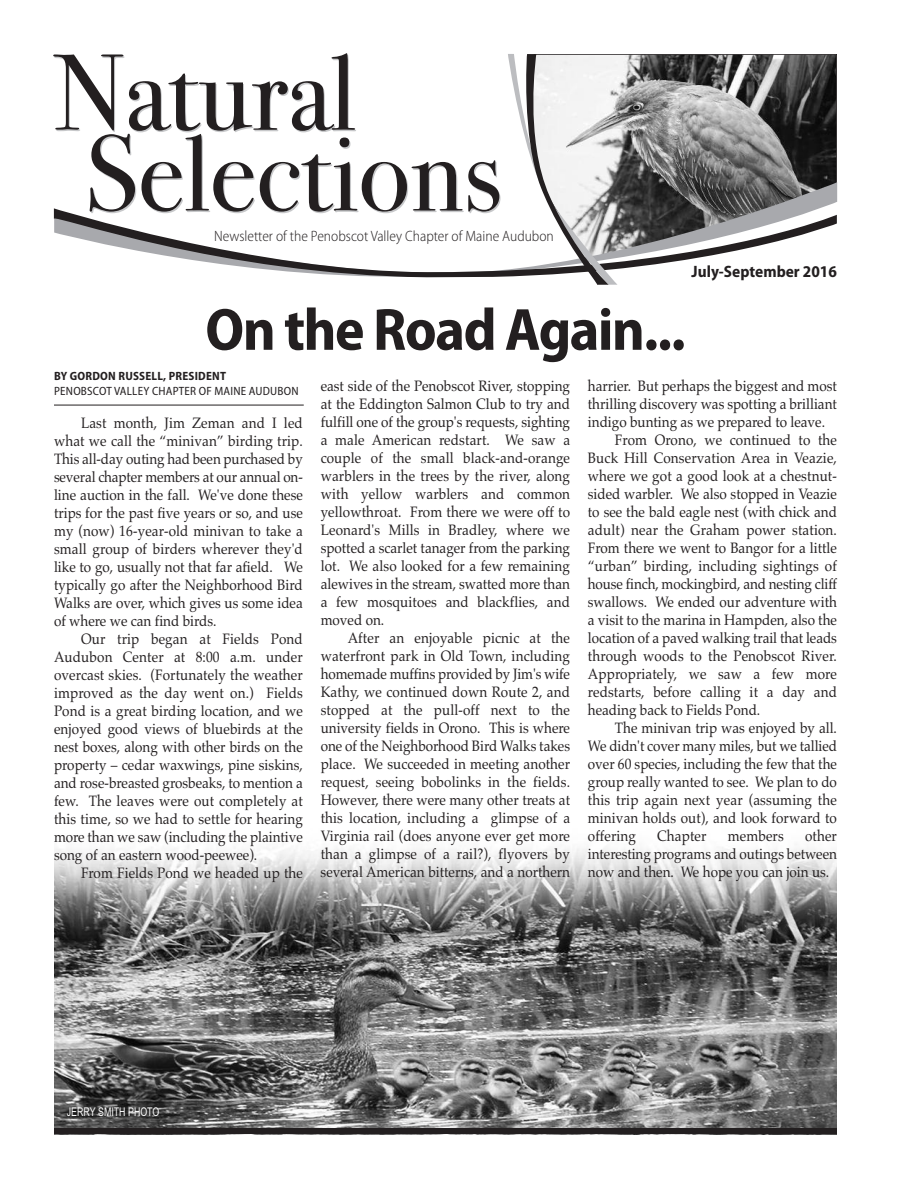
<style>
.page{position:relative;width:918px;height:1188px;background:#fff}
.page>*{position:absolute;margin:0;border:0;box-sizing:border-box;transform-origin:0 0}
.t1{font:700 semi-condensed 60px "Myriad Pro";letter-spacing:-.025em;color:#231f20}
.t2{font:700 semi-condensed 16.5px "Myriad Pro";color:#231f20}
.t3{font:15px/18px "Palatino";color:#231f20;text-align:justify;scale:.9 1}
.t4{font:300 semi-condensed 15px "Myriad Pro";color:#231f20}
.t5{font:semi-condensed 12px "Myriad Pro";letter-spacing:.02em;color:#231f20}
.t6{font:700 semi-condensed 12px "Myriad Pro";letter-spacing:.02em;color:#231f20}
.t7{font:12px "Arial Narrow";color:#fff;scale:.9 1}
</style>
<div class="page">
<img style="left:54px;top:847px;width:783px;height:281px">
<svg style="left:618px;top:54px;width:219px;height:128px;background:#6d6d6d"></svg>
<div style="left:54px;top:1128px;width:783px;height:6px;background:#231f20"></div>
<hr style="left:54px;top:405px;width:250px;height:1px;background:#231f20">
<svg style="left:414px;top:182px;width:423px;height:96px;background:#646465"></svg>
<svg style="left:54px;top:208px;width:783px;height:69px"></svg>
<svg style="left:508px;top:54px;width:110px;height:231px"></svg>
<svg style="left:53px;top:53px;width:448px;height:160px"></svg>
<p class="t4" style="left:214px;top:230px;width:341px">Newsletter of the Penobscot Valley Chapter of Maine Audubon</p>
<p class="t2" style="left:692px;top:266px;width:147px">July-September 2016</p>
<h1 class="t1" style="left:205px;top:308px;width:482px">On the Road Again...</h1>
<p class="t6" style="left:54px;top:371px;width:174px">BY GORDON RUSSELL, PRESIDENT</p>
<p class="t5" style="left:54px;top:386px;width:246px">PENOBSCOT VALLEY CHAPTER OF MAINE AUDUBON</p>
<p class="t3" style="left:54px;top:414px;width:278px;text-indent:27px">Last month, Jim Zeman and I led what we call the “minivan” birding trip.<br>This all-day outing had been purchased by several chapter members at our annual on&shy;line auction in the fall. We've done these trips for the past five years or so, and use my (now) 16-year-old minivan to take a small group of birders wherever they'd like to go, usually not that far afield. We typically go after the Neighborhood Bird Walks are over, which gives us some idea of where we can find birds.</p>
<p class="t3" style="left:54px;top:630px;width:278px;text-indent:27px">Our trip began at Fields Pond Audubon Center at 8:00 a.m. under overcast skies. (Fortunately the weather improved as the day went on.) Fields Pond is a great birding location, and we enjoyed good views of bluebirds at the nest boxes, along with other birds on the property – cedar waxwings, pine siskins, and rose-breasted grosbeaks, to mention a few. The leaves were out completely at this time, so we had to settle for hearing more than we saw (including the plaintive song of an eastern wood-peewee).</p>
<p class="t3" style="left:81px;top:864px;width:248px">From Fields Pond we headed up the</p>
<p class="t3" style="left:321px;top:377px;width:279px">east side of the Penobscot River, stopping at the Eddington Salmon Club to try and fulfill one of the group's requests, sighting a male American redstart. We saw a couple of the small black-and-orange warblers in the trees by the river, along with yellow warblers and common yellowthroat. From there we were off to Leonard's Mills in Bradley, where we spotted a scarlet tanager from the parking lot. We also looked for a few remaining alewives in the stream, swatted more than a few mosquitoes and blackflies, and moved on.</p>
<p class="t3" style="left:321px;top:629px;width:279px;text-indent:27px">After an enjoyable picnic at the waterfront park in Old Town, including homemade muffins provided by Jim's wife Kathy, we continued down Route 2, and stopped at the pull-off next to the university fields in Orono. This is where one of the Neighborhood Bird Walks takes place. We succeeded in meeting another request, seeing bobolinks in the fields.<br>However, there were many other treats at this location, including a glimpse of a Virginia rail (does anyone ever get more than a glimpse of a rail?), flyovers by several American bitterns, and a northern</p>
<p class="t3" style="left:588px;top:377px;width:278px">harrier. But perhaps the biggest and most</p>
<p class="t3" style="left:588px;top:395px;width:278px">thrilling discovery was spotting a brilliant</p>
<p class="t3" style="left:588px;top:413px;width:265px">indigo bunting as we prepared to leave.</p>
<p class="t3" style="left:615px;top:431px;width:248px">From Orono, we continued to the</p>
<p class="t3" style="left:588px;top:449px;width:278px">Buck Hill Conservation Area in Veazie,</p>
<p class="t3" style="left:588px;top:467px;width:278px">where we got a good look at a chestnut-</p>
<p class="t3" style="left:588px;top:485px;width:278px">sided warbler. We also stopped in Veazie</p>
<p class="t3" style="left:588px;top:503px;width:278px">to see the bald eagle nest (with chick and</p>
<p class="t3" style="left:588px;top:521px;width:278px">adult) near the Graham power station.</p>
<p class="t3" style="left:588px;top:539px;width:278px">From there we went to Bangor for a little</p>
<p class="t3" style="left:588px;top:557px;width:278px">“urban” birding, including sightings of</p>
<p class="t3" style="left:588px;top:575px;width:278px">house finch, mockingbird, and nesting cliff</p>
<p class="t3" style="left:588px;top:593px;width:278px">swallows. We ended our adventure with</p>
<p class="t3" style="left:588px;top:611px;width:278px">a visit to the marina in Hampden, also the</p>
<p class="t3" style="left:588px;top:629px;width:278px">location of a paved walking trail that leads</p>
<p class="t3" style="left:588px;top:647px;width:278px">through woods to the Penobscot River.</p>
<p class="t3" style="left:588px;top:665px;width:278px">Appropriately, we saw a few more</p>
<p class="t3" style="left:588px;top:683px;width:278px">redstarts, before calling it a day and</p>
<p class="t3" style="left:588px;top:701px;width:193px">heading back to Fields Pond.</p>
<p class="t3" style="left:615px;top:719px;width:248px">The minivan trip was enjoyed by all.</p>
<p class="t3" style="left:588px;top:737px;width:278px">We didn't cover many miles, but we tallied</p>
<p class="t3" style="left:588px;top:755px;width:278px">over 60 species, including the few that the</p>
<p class="t3" style="left:588px;top:773px;width:278px">group really wanted to see. We plan to do</p>
<p class="t3" style="left:588px;top:791px;width:278px">this trip again next year (assuming the</p>
<p class="t3" style="left:588px;top:809px;width:278px">minivan holds out), and look forward to</p>
<p class="t3" style="left:588px;top:827px;width:55px">offering</p>
<p class="t3" style="left:657px;top:827px;width:56px">Chapter</p>
<p class="t3" style="left:728px;top:827px;width:64px">members</p>
<p class="t3" style="left:588px;top:827px;width:278px;text-indent:217px">other interesting programs and outings between now and then. We hope you can join us.</p>
<p class="t7" style="left:67px;top:1105px;width:104px">JERRY SMITH PHOTO</p>
</div>
